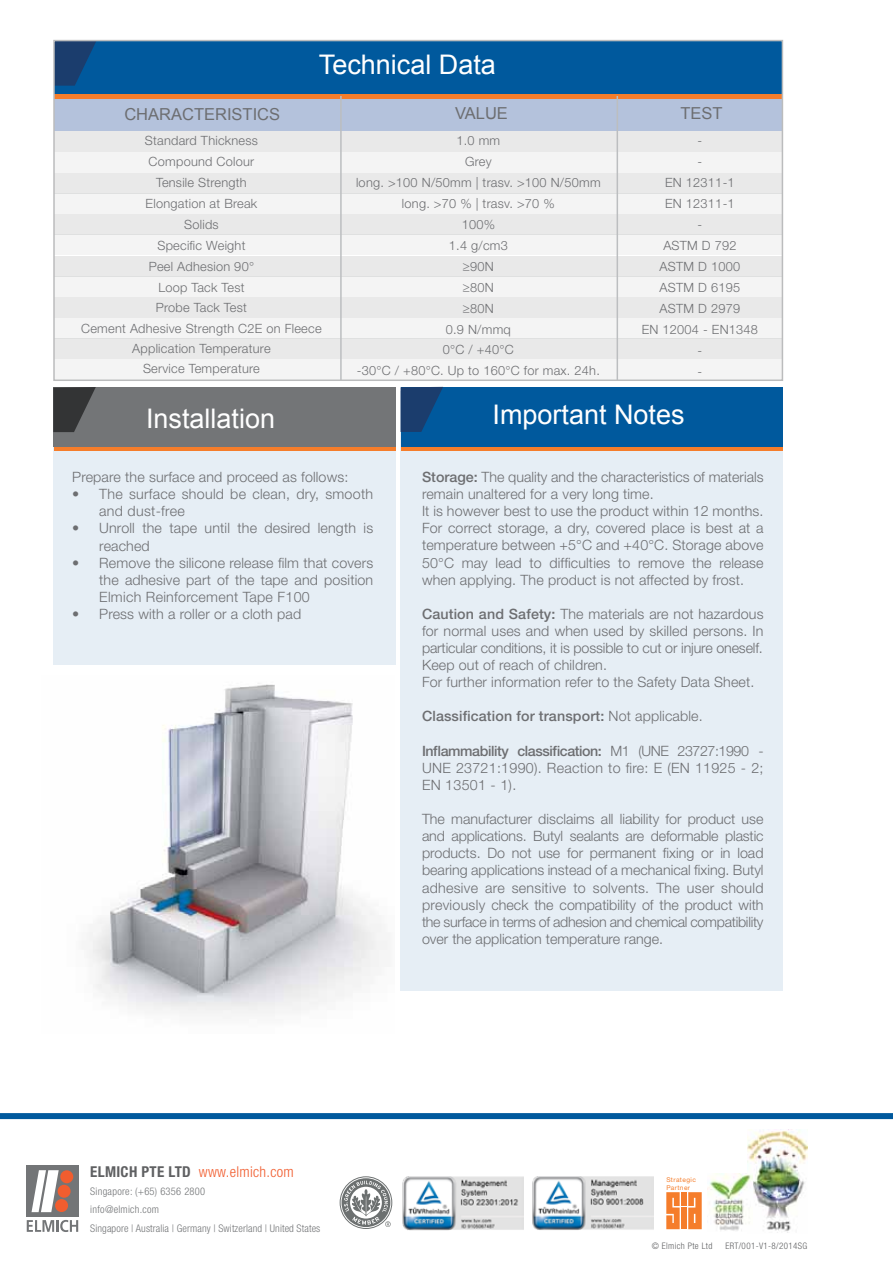
<style>
.page{position:relative;width:893px;height:1263px;background:#fff}
.page>*{position:absolute;margin:0;border:0;box-sizing:border-box;transform-origin:0 0}
.t1{font:27px "Arial";color:#fff}
.t2{font:16.5px "Arial";color:#6d6e71}
.t3{font:300 condensed 15px "Helvetica Neue";letter-spacing:.02em;color:#f15d2f}
.t4{font:300 14.25px/17.1px "Helvetica Neue";letter-spacing:.01em;color:#6d6e71}
.t5{font:500 14.25px "Helvetica Neue";letter-spacing:.01em;color:#6d6e71}
.t6{font:300 12.75px/21px "Helvetica Neue";letter-spacing:.02em;color:#6d6e71;text-align:center}
.t7{font:300 condensed 10.5px/18.5px "Helvetica Neue";letter-spacing:.01em;color:#737577}
.t8{font:300 condensed 9px "Helvetica Neue";letter-spacing:.04em;color:#5f6062}
.t9{font:6.6px/7.9px "Helvetica Neue";letter-spacing:.06em;color:#f57d2b}
.s1{font-weight:500}
.s2{font-weight:300}
.s3{font-weight:700;color:#5f6062}
</style>
<div class="page">
<div style="left:0;top:1113px;width:893px;height:6px;background:#00599d"></div>
<div style="left:53px;top:387px;width:342px;height:278px;background:#e6eef5"></div>
<div style="left:54px;top:99px;width:728px;height:32px;background:#b4c2dc"></div>
<div style="left:54px;top:152px;width:728px;height:21px;background:#f4f4f4"></div>
<div style="left:54px;top:318px;width:728px;height:20px;background:#f4f4f4"></div>
<div style="left:54px;top:193px;width:728px;height:21px;background:#f4f4f4"></div>
<div style="left:54px;top:359px;width:728px;height:20px;background:#f4f4f4"></div>
<div style="left:54px;top:235px;width:728px;height:20px;background:#f4f4f4"></div>
<div style="left:54px;top:276px;width:728px;height:21px;background:#f4f4f4"></div>
<div style="left:54px;top:132px;width:728px;height:20px;background:#e9e9e9"></div>
<div style="left:54px;top:297px;width:728px;height:21px;background:#e9e9e9"></div>
<div style="left:54px;top:173px;width:728px;height:20px;background:#e9e9e9"></div>
<div style="left:54px;top:338px;width:728px;height:21px;background:#e9e9e9"></div>
<div style="left:54px;top:214px;width:728px;height:21px;background:#e9e9e9"></div>
<div style="left:54px;top:256px;width:728px;height:20px;background:#e9e9e9"></div>
<div style="left:54px;top:41px;width:728px;height:58px;background:#f57d2b"></div>
<div style="left:54px;top:392px;width:341px;height:59px;background:#f57d2b"></div>
<div style="left:54px;top:41px;width:728px;height:53px;background:#00599d"></div>
<hr style="left:340px;top:96px;width:2px;height:284px;background:#bcbec0">
<hr style="left:617px;top:96px;width:1px;height:284px;background:#bcbec0">
<svg style="left:56px;top:43px;width:39px;height:43px"></svg>
<div style="left:53px;top:40px;width:730px;height:341px;border:2px solid #bbbcbd"></div>
<div style="left:53px;top:387px;width:342px;height:60px;background:#737577"></div>
<svg style="left:53px;top:387px;width:43px;height:45px"></svg>
<div style="left:401px;top:392px;width:382px;height:599px;background:#e6eef5"></div>
<div style="left:401px;top:392px;width:381px;height:59px;background:#f57d2b"></div>
<div style="left:401px;top:387px;width:381px;height:60px;background:#00599d"></div>
<svg style="left:401px;top:387px;width:42px;height:45px"></svg>
<img style="left:89px;top:683px;width:299px;height:331px">
<div style="left:26px;top:1165px;width:53px;height:52px;background:#737577"></div>
<svg style="left:27px;top:1220px;width:51px;height:12px"></svg>
<div style="left:60px;top:1170px;width:13px;height:13px;background:#f15d2f;border-radius:50%"></div>
<div style="left:58px;top:1185px;width:13px;height:13px;background:#f15d2f;border-radius:50%"></div>
<div style="left:55px;top:1199px;width:13px;height:13px;background:#f15d2f;border-radius:50%"></div>
<svg style="left:32px;top:1170px;width:27px;height:42px"></svg>
<svg style="left:340px;top:1176px;width:52px;height:53px"></svg>
<div style="left:400px;top:1176px;width:126px;height:56px;background:linear-gradient(to right,#f2f2f2,#fff)"></div>
<img style="left:400px;top:1176px;width:123px;height:54px">
<div style="left:530px;top:1176px;width:126px;height:56px;background:linear-gradient(to right,#fafafa,#fff)"></div>
<img style="left:530px;top:1176px;width:123px;height:54px">
<svg style="left:666px;top:1192px;width:14px;height:37px"></svg>
<div style="left:681px;top:1192px;width:6px;height:14px;background:#f57d2b"></div>
<div style="left:681px;top:1207px;width:6px;height:22px;background:#f57d2b"></div>
<svg style="left:688px;top:1192px;width:14px;height:37px"></svg>
<img style="left:747px;top:1130px;width:61px;height:103px">
<img style="left:708px;top:1173px;width:45px;height:58px">
<h1 class="t1" style="left:319px;top:46px;width:179px">Technical Data</h1>
<p class="t2" style="left:124px;top:103px;width:157px">CHARACTERISTICS</p>
<p class="t2" style="left:455px;top:103px;width:54px">VALUE</p>
<p class="t2" style="left:680px;top:103px;width:44px">TEST</p>
<p class="t6" style="left:81px;top:130px;width:242px">Standard Thickness<br>Compound Colour<br>Tensile Strength<br>Elongation at Break<br>Solids<br>Specific Weight<br>Peel Adhesion 90°<br>Loop Tack Test<br>Probe Tack Test<br>Cement Adhesive Strength C2E on Fleece<br>Application Temperature<br>Service Temperature</p>
<p class="t6" style="left:356px;top:130px;width:246px">1.0 mm<br>Grey<br>long. &gt;100 N/50mm | trasv. &gt;100 N/50mm long. &gt;70 % | trasv. &gt;70 %<br>100%<br>1.4 g/cm3<br>≥90N<br>≥80N<br>≥80N<br>0.9 N/mmq</p>
<p class="t6" style="left:357px;top:338px;width:245px">0°C / +40°C<br>-30°C / +80°C. Up to 160°C for max. 24h.</p>
<p class="t6" style="left:642px;top:130px;width:118px">-<br>-<br>EN 12311-1<br>EN 12311-1<br>-<br>ASTM D 792<br>ASTM D 1000<br>ASTM D 6195<br>ASTM D 2979<br>EN 12004 - EN1348 -<br>-</p>
<h1 class="t1" style="left:146px;top:401px;width:131px">Installation</h1>
<p class="t4" style="left:72px;top:468px;width:278px">Prepare the surface and proceed as follows:</p>
<p class="t4" style="left:99px;top:485px;width:275px;text-indent:-27px">• The surface should be clean, dry, smooth and dust-free</p>
<p class="t4" style="left:99px;top:519px;width:275px;text-indent:-27px">• Unroll the tape until the desired length is reached</p>
<p class="t4" style="left:99px;top:554px;width:275px;text-align:justify;text-indent:-27px">• Remove the silicone release film that covers the adhesive part of the tape and position Elmich Reinforcement Tape F100</p>
<p class="t4" style="left:72px;top:605px;width:230px">• Press with a roller or a cloth pad</p>
<h1 class="t1" style="left:492px;top:397px;width:194px">Important Notes</h1>
<p class="t4" style="left:422px;top:468px;width:343px"><span class="s1">Storage:</span> The quality and the characteristics of materials remain unaltered for a very long time.<br>It is however best to use the product within 12 months.<br>For correct storage, a dry, covered place is best at a temperature between +5°C and +40°C. Storage above 50°C may lead to difficulties to remove the release when applying. The product is not affected by frost.</p>
<p class="t4" style="left:422px;top:605px;width:343px"><span class="s1">Caution and Safety:</span> The materials are not hazardous for normal uses and when used by skilled persons. In particular conditions, it is possible to cut or injure oneself.<br>Keep out of reach of children.<br>For further information refer to the Safety Data Sheet.</p>
<p class="t5" style="left:422px;top:708px;width:282px">Classification for transport: <span class="s2">Not applicable.</span></p>
<p class="t4" style="left:422px;top:742px;width:343px;text-align:justify"><span class="s1">Inflammability classification:</span> M1 (UNE 23727:1990 - UNE 23721:1990). Reaction to fire: E (EN 11925 - 2; EN 13501 - 1).</p>
<p class="t4" style="left:422px;top:810px;width:343px;text-align:justify">The manufacturer disclaims all liability for product use and applications. Butyl sealants are deformable plastic products. Do not use for permanent fixing or in load bearing applications instead of a mechanical fixing. Butyl adhesive are sensitive to solvents. The user should previously check the compatibility of the product with the surface in terms of adhesion and chemical compatibility over the application temperature range.</p>
<p class="t3" style="left:90px;top:1163px;width:205px"><span class="s3">ELMICH PTE LTD</span> www.elmich.com</p>
<p class="t7" style="left:90px;top:1182px;width:232px">Singapore: (+65) 6356 2800<br>info@elmich.com<br>Singapore | Australia | Germany | Switzerland | United States</p>
<p class="t9" style="left:666px;top:1175px;width:31px">Strategic<br>Partner</p>
<p class="t8" style="left:652px;top:1241px;width:62px">© Elmich Pte Ltd</p>
<p class="t8" style="left:725px;top:1241px;width:83px">ERT/001-V1-8/2014SG</p>
</div>
